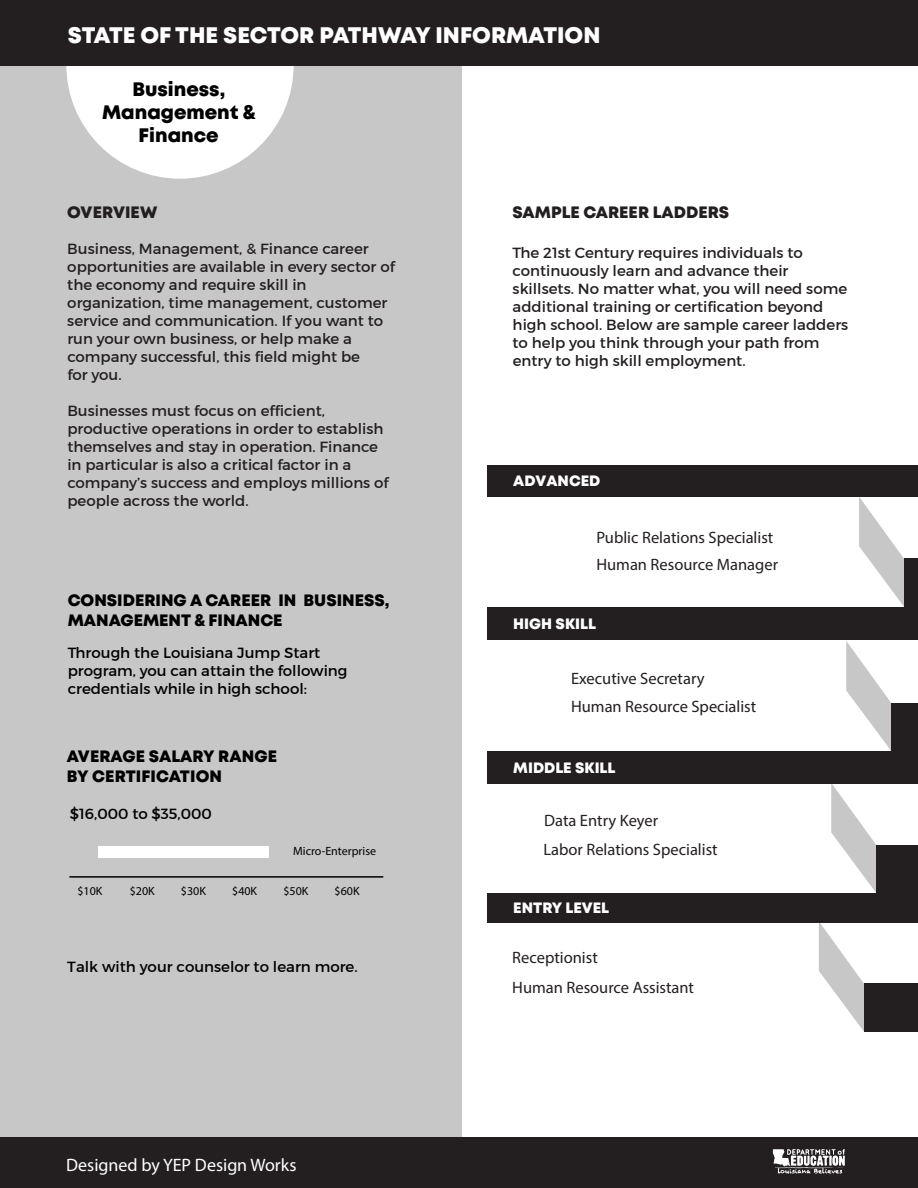
<style>
.page{position:relative;width:918px;height:1188px;background:#fff}
.page>*{position:absolute;margin:0;border:0;box-sizing:border-box;transform-origin:0 0}
.t1{font:22.5px "Mont Heavy DEMO";color:#fff}
.t2{font:19.5px/23.4px "Mont Heavy DEMO";color:#000;text-align:center}
.t3{font:19.5px "Mont Heavy DEMO";color:#231f20}
.t4{font:18px "Myriad Pro";color:#fff}
.t5{font:16.5px "Myriad Pro";color:#231f20}
.t6{font:16.5px/19.8px "Mont Heavy DEMO";color:#000}
.t7{font:16.5px "Mont Heavy DEMO";color:#231f20}
.t8{font:15px/18px "Montserrat";color:#231f20}
.t9{font:15px/18px "Montserrat";color:#000}
.t10{font:15px "Mont Heavy DEMO";color:#fff}
.t11{font:12px "Myriad Pro";color:#000}
</style>
<div class="page">
<div style="left:0;top:0;width:462px;height:1188px;background:#c8c7c7"></div>
<svg style="left:66px;top:66px;width:228px;height:113px"></svg>
<div style="left:0;top:0;width:918px;height:66px;background:#231f20"></div>
<div style="left:0;top:1137px;width:918px;height:51px;background:#231f20"></div>
<svg style="left:773px;top:1149px;width:72px;height:25px"></svg>
<div style="left:487px;top:465px;width:431px;height:32px;background:#231f20"></div>
<div style="left:487px;top:607px;width:431px;height:33px;background:#231f20"></div>
<div style="left:487px;top:751px;width:431px;height:32px;background:#231f20"></div>
<div style="left:487px;top:893px;width:431px;height:30px;background:#231f20"></div>
<hr style="left:70px;top:876px;width:313px;height:2px;background:#000">
<div style="left:99px;top:846px;width:170px;height:11px;background:#fff"></div>
<div style="left:864px;top:984px;width:54px;height:48px;background:#231f20"></div>
<svg style="left:819px;top:923px;width:45px;height:108px"></svg>
<div style="left:876px;top:845px;width:42px;height:48px;background:#231f20"></div>
<svg style="left:831px;top:783px;width:45px;height:110px"></svg>
<div style="left:891px;top:703px;width:27px;height:48px;background:#231f20"></div>
<svg style="left:846px;top:641px;width:45px;height:110px"></svg>
<div style="left:904px;top:559px;width:14px;height:48px;background:#231f20"></div>
<svg style="left:859px;top:497px;width:45px;height:110px"></svg>
<h1 class="t1" style="left:68px;top:23px;width:534px">STATE OF THE SECTOR PATHWAY INFORMATION</h1>
<h2 class="t2" style="left:102px;top:78px;width:155px">Business,<br>Management &amp;<br>Finance</h2>
<h1 class="t1" style="left:68px;top:26px;width:534px">STATE OF THE SECTOR PATHWAY INFORMATION</h1>
<h2 class="t3" style="left:143px;top:101px;width:87px">Culinary</h2>
<p class="t7" style="left:67px;top:203px;width:92px">OVERVIEW</p>
<p class="t8" style="left:67px;top:240px;width:329px">Business, Management, &amp; Finance career opportunities are available in every sector of the economy and require skill in organization, time management, customer service and communication. If you want to run your own business, or help make a company successful, this field might be<br>for you.</p>
<p class="t8" style="left:67px;top:402px;width:323px">Businesses must focus on efficient, productive operations in order to establish themselves and stay in operation. Finance in particular is also a critical factor in a company’s success and employs millions of people across the world.</p>
<p class="t6" style="left:68px;top:591px;width:323px">CONSIDERING A CAREER IN BUSINESS,<br>MANAGEMENT &amp; FINANCE</p>
<p class="t9" style="left:68px;top:643px;width:281px">Through the Louisiana Jump Start program, you can attain the following credentials while in high school:</p>
<p class="t6" style="left:67px;top:747px;width:212px">AVERAGE SALARY RANGE<br>BY CERTIFICATION</p>
<p class="t9" style="left:70px;top:805px;width:144px">$16,000 to $35,000</p>
<p class="t11" style="left:293px;top:843px;width:84px">Micro-Enterprise</p>
<p class="t11" style="left:77px;top:883px;width:26px">$10K</p>
<p class="t11" style="left:130px;top:883px;width:26px">$20K</p>
<p class="t11" style="left:181px;top:883px;width:26px">$30K</p>
<p class="t11" style="left:232px;top:883px;width:26px">$40K</p>
<p class="t11" style="left:283px;top:883px;width:26px">$50K</p>
<p class="t11" style="left:335px;top:883px;width:26px">$60K</p>
<p class="t9" style="left:67px;top:957px;width:292px">Talk with your counselor to learn more.</p>
<p class="t4" style="left:66px;top:1153px;width:232px">Designed by YEP Design Works</p>
<p class="t7" style="left:513px;top:203px;width:218px">SAMPLE CAREER LADDERS</p>
<p class="t8" style="left:513px;top:244px;width:337px">The 21st Century requires individuals to continuously learn and advance their skillsets. No matter what, you will need some additional training or certification beyond high school. Below are sample career ladders to help you think through your path from entry to high skill employment.</p>
<p class="t10" style="left:513px;top:473px;width:89px">ADVANCED</p>
<p class="t5" style="left:596px;top:527px;width:178px">Public Relations Specialist</p>
<p class="t5" style="left:596px;top:555px;width:183px">Human Resource Manager</p>
<p class="t10" style="left:513px;top:616px;width:84px">HIGH SKILL</p>
<p class="t5" style="left:571px;top:669px;width:135px">Executive Secretary</p>
<p class="t5" style="left:571px;top:697px;width:187px">Human Resource Specialist</p>
<p class="t10" style="left:513px;top:759px;width:104px">MIDDLE SKILL</p>
<p class="t5" style="left:544px;top:810px;width:116px">Data Entry Keyer</p>
<p class="t5" style="left:543px;top:839px;width:176px">Labor Relations Specialist</p>
<p class="t10" style="left:513px;top:899px;width:97px">ENTRY LEVEL</p>
<p class="t5" style="left:512px;top:947px;width:87px">Receptionist</p>
<p class="t5" style="left:512px;top:977px;width:183px">Human Resource Assistant</p>
</div>
